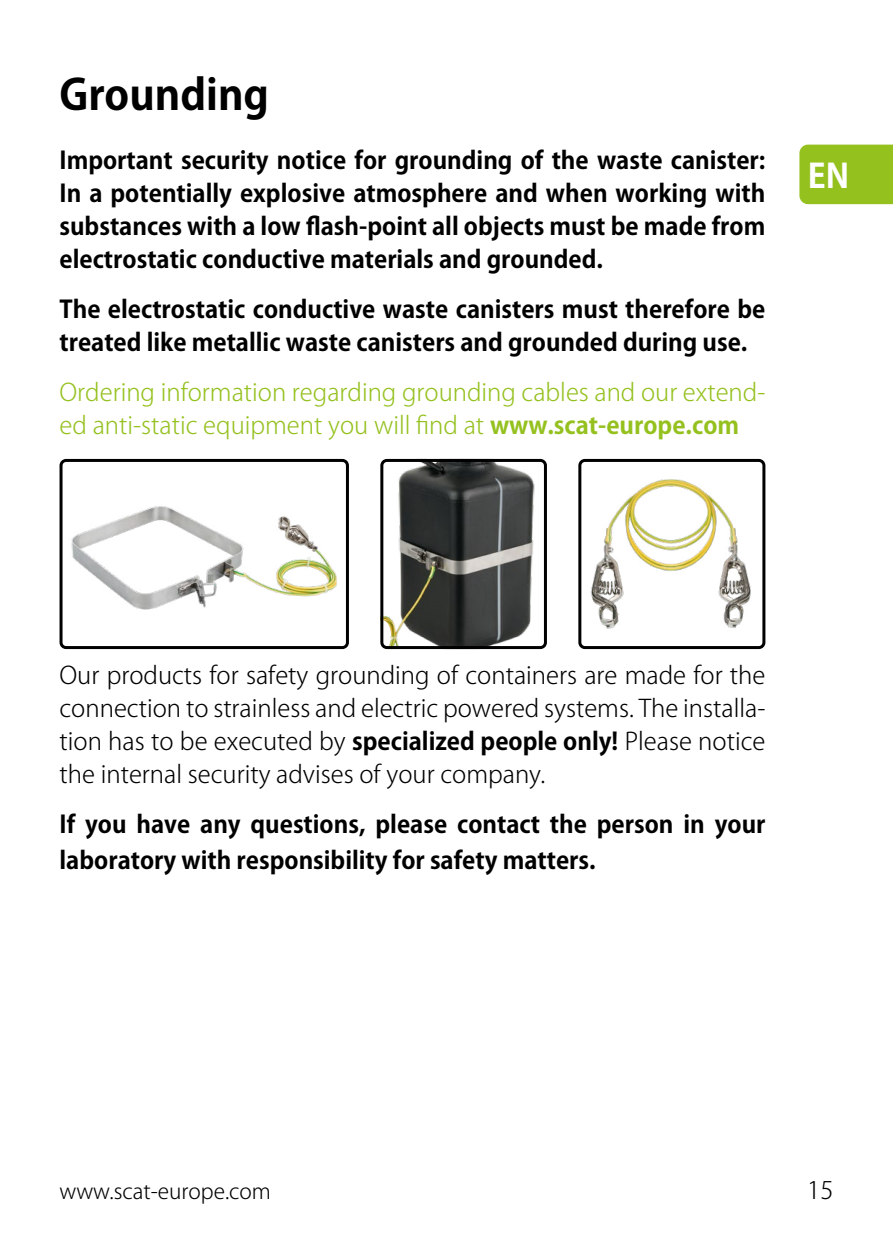
<style>
.page{position:relative;width:893px;height:1259px;background:#fff}
.page>*{position:absolute;margin:0;border:0;box-sizing:border-box;transform-origin:0 0}
.t1{font:700 42px "Koz Go Pro";color:#000}
.t2{font:700 33px "Koz Go Pro";color:#fff}
.t3{font:700 24px/33px "Koz Go Pro";color:#000}
.t4{font:300 24px/33px "Koz Go Pro";color:#000;text-align:justify}
.t5{font:300 24px/33px "Koz Go Pro";color:#95c11f}
.t6{font:300 21px "Koz Go Pro";color:#000}
.s1{font-weight:700}
</style>
<div class="page">
<div style="left:799px;top:145px;width:94px;height:59px;background:#95c11f"></div>
<img style="left:582px;top:459px;width:183px;height:170px">
<div style="left:578px;top:459px;width:187px;height:190px;border:3px solid #000;border-radius:5px"></div>
<img style="left:60px;top:459px;width:278px;height:188px">
<div style="left:60px;top:459px;width:289px;height:190px;border:3px solid #000;border-radius:5px"></div>
<img style="left:384px;top:463px;width:151px;height:182px">
<div style="left:380px;top:459px;width:167px;height:190px;border:3px solid #000;border-radius:5px"></div>
<h1 class="t1" style="left:60px;top:68px;width:211px">Grounding</h1>
<p class="t3" style="left:60px;top:145px;width:707px;text-align:justify">Important security notice for grounding of the waste canister:<br>In a potentially explosive atmosphere and when working with substances with a low flash-point all objects must be made from electrostatic conductive materials and grounded.</p>
<p class="t3" style="left:60px;top:294px;width:707px">The electrostatic conductive waste canisters must therefore be treated like metallic waste canisters and grounded during use.</p>
<p class="t5" style="left:60px;top:376px;width:707px">Ordering information regarding grounding cables and our extend&shy;ed anti-static equipment you will find at <span class="s1">www.scat-europe.com</span></p>
<h2 class="t2" style="left:808px;top:154px;width:43px">EN</h2>
<p class="t4" style="left:60px;top:659px;width:707px">Our products for safety grounding of containers are made for the connection to strainless and electric powered systems. The installa&shy;tion has to be executed by <span class="s1">specialized people only!</span> Please notice the internal security advises of your company.</p>
<p class="t3" style="left:60px;top:808px;width:707px;line-height:36px">If you have any questions, please contact the person in your laboratory with responsibility for safety matters.</p>
<p class="t6" style="left:60px;top:1178px;width:213px">www.scat-europe.com</p>
<p class="t4" style="left:807px;top:1174px;width:28px">15</p>
</div>
